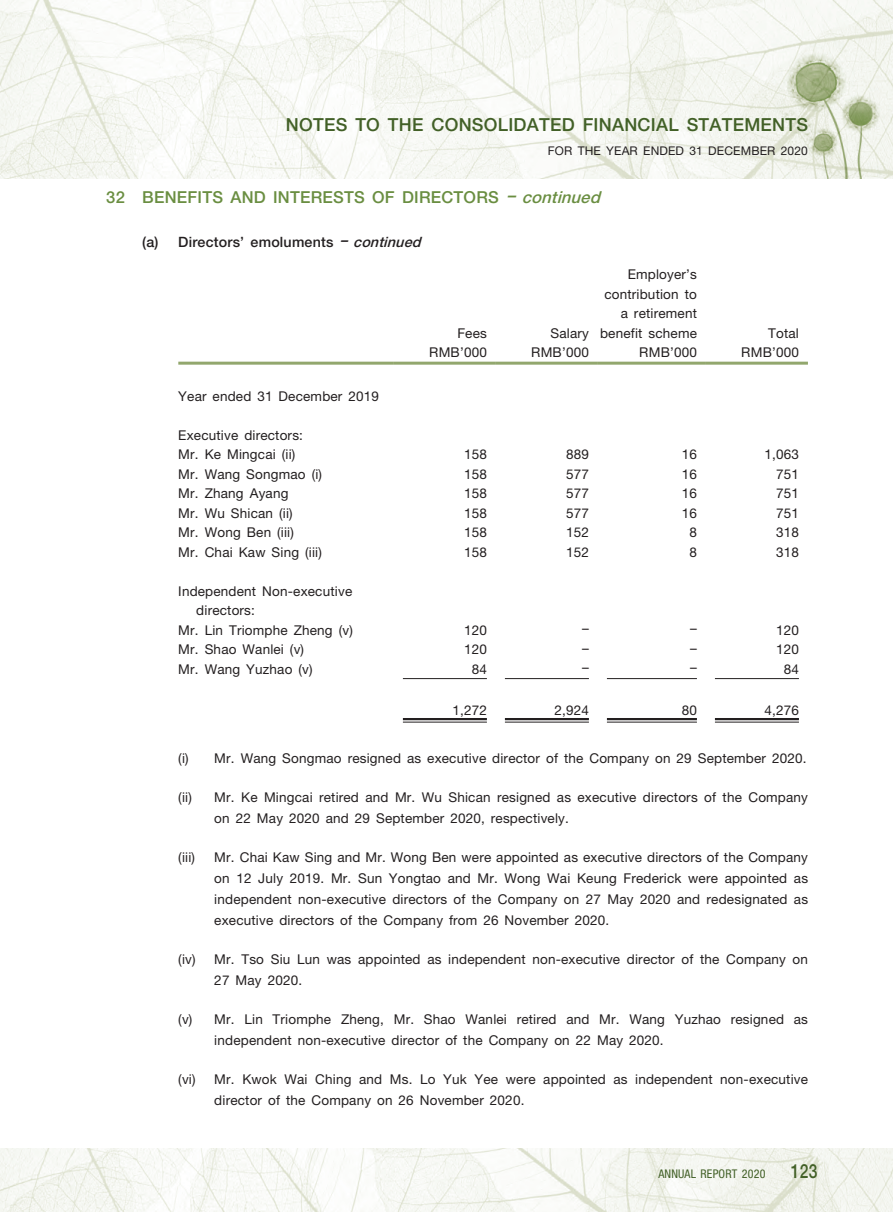
<style>
.page{position:relative;width:893px;height:1212px;background:#fff}
.page>*{position:absolute;margin:0;border:0;box-sizing:border-box;transform-origin:0 0}
.t1{font:500 19.5px "Helvetica Neue LT Std";color:#426027;scale:.8 1}
.t2{font:500 18px "Helvetica Neue LT Std";letter-spacing:.015em;color:#426027}
._03_H1{font:500 16.5px "Helvetica Neue LT Std";letter-spacing:.015em;color:#6a8e41}
._04___H2{font:500 14.25px "Helvetica Neue LT Std";letter-spacing:.015em;color:#231f20}
._09_______IN4{font:13.5px/21px "Helvetica Neue LT Std";letter-spacing:.015em;color:#231f20}
._15_Table_Stub{font:13.5px/19.5px "Helvetica Neue LT Std";letter-spacing:.015em;color:#231f20}
._01_Body_Text{font:13.5px/19.5px "Helvetica Neue LT Std";letter-spacing:.015em;color:#231f20;text-align:right}
.t3{font:12px "Helvetica Neue LT Std";letter-spacing:.015em;color:#231f20}
.t4{font:condensed 12px "Helvetica Neue LT Std";letter-spacing:.01em;color:#426027}
.s1{font-style:italic}
</style>
<div class="page">
<img style="left:0;top:1148px;width:893px;height:64px">
<img style="left:0;top:0;width:893px;height:179px">
<img style="left:742px;top:7px;width:151px;height:172px">
<hr style="left:178px;top:362px;width:216px;height:3px;background:#92a76d">
<hr style="left:394px;top:362px;width:102px;height:3px;background:#92a76d">
<hr style="left:496px;top:362px;width:102px;height:3px;background:#92a76d">
<hr style="left:598px;top:362px;width:108px;height:3px;background:#92a76d">
<hr style="left:706px;top:362px;width:102px;height:3px;background:#92a76d">
<hr style="left:403px;top:678px;width:84px;height:1px;background:#231f20">
<hr style="left:505px;top:678px;width:84px;height:1px;background:#231f20">
<hr style="left:607px;top:678px;width:90px;height:1px;background:#231f20">
<hr style="left:715px;top:678px;width:84px;height:1px;background:#231f20">
<hr style="left:403px;top:718px;width:84px;height:2px;background:#231f20">
<hr style="left:403px;top:722px;width:84px;height:1px;background:#231f20">
<hr style="left:505px;top:718px;width:84px;height:2px;background:#231f20">
<hr style="left:505px;top:722px;width:84px;height:1px;background:#231f20">
<hr style="left:607px;top:718px;width:90px;height:2px;background:#231f20">
<hr style="left:607px;top:722px;width:90px;height:1px;background:#231f20">
<hr style="left:715px;top:718px;width:84px;height:2px;background:#231f20">
<hr style="left:715px;top:722px;width:84px;height:1px;background:#231f20">
<h2 class="t2" style="left:286px;top:114px;width:523px">NOTES TO THE CONSOLIDATED FINANCIAL STATEMENTS</h2>
<p class="t3" style="left:548px;top:144px;width:262px">FOR THE YEAR ENDED 31 DECEMBER 2020</p>
<p class="_03_H1" style="left:106px;top:187px;width:500px">32 BENEFITS AND INTERESTS OF DIRECTORS <span class="s1">– continued</span></p>
<p class="_04___H2" style="left:142px;top:233px;width:284px">(a) Directors’ emoluments <span class="s1">– continued</span></p>
<p class="_01_Body_Text" style="left:457px;top:323px;width:31px">Fees</p>
<p class="_01_Body_Text" style="left:550px;top:323px;width:40px">Salary</p>
<p class="_01_Body_Text" style="left:600px;top:264px;width:98px">Employer’s contribution to a retirement benefit scheme</p>
<p class="_01_Body_Text" style="left:768px;top:323px;width:32px">Total</p>
<p class="_01_Body_Text" style="left:429px;top:342px;width:59px">RMB’000</p>
<p class="_01_Body_Text" style="left:531px;top:342px;width:59px">RMB’000</p>
<p class="_01_Body_Text" style="left:639px;top:342px;width:59px">RMB’000</p>
<p class="_01_Body_Text" style="left:741px;top:342px;width:59px">RMB’000</p>
<p class="_15_Table_Stub" style="left:178px;top:386px;width:202px">Year ended 31 December 2019</p>
<p class="_15_Table_Stub" style="left:178px;top:425px;width:126px">Executive directors:</p>
<p class="_15_Table_Stub" style="left:178px;top:444px;width:119px">Mr. Ke Mingcai (ii)</p>
<p class="_01_Body_Text" style="left:464px;top:444px;width:24px">158</p>
<p class="_01_Body_Text" style="left:566px;top:444px;width:24px">889</p>
<p class="_01_Body_Text" style="left:682px;top:444px;width:17px">16</p>
<p class="_01_Body_Text" style="left:764px;top:444px;width:36px">1,063</p>
<p class="_15_Table_Stub" style="left:178px;top:464px;width:145px">Mr. Wang Songmao (i)</p>
<p class="_01_Body_Text" style="left:464px;top:464px;width:24px">158</p>
<p class="_01_Body_Text" style="left:566px;top:464px;width:24px">577</p>
<p class="_01_Body_Text" style="left:682px;top:464px;width:17px">16</p>
<p class="_01_Body_Text" style="left:776px;top:464px;width:24px">751</p>
<p class="_15_Table_Stub" style="left:178px;top:483px;width:112px">Mr. Zhang Ayang</p>
<p class="_01_Body_Text" style="left:464px;top:483px;width:24px">158</p>
<p class="_01_Body_Text" style="left:566px;top:483px;width:24px">577</p>
<p class="_01_Body_Text" style="left:682px;top:483px;width:17px">16</p>
<p class="_01_Body_Text" style="left:776px;top:483px;width:24px">751</p>
<p class="_15_Table_Stub" style="left:178px;top:503px;width:116px">Mr. Wu Shican (ii)</p>
<p class="_01_Body_Text" style="left:464px;top:503px;width:24px">158</p>
<p class="_01_Body_Text" style="left:566px;top:503px;width:24px">577</p>
<p class="_01_Body_Text" style="left:682px;top:503px;width:17px">16</p>
<p class="_01_Body_Text" style="left:776px;top:503px;width:24px">751</p>
<p class="_15_Table_Stub" style="left:178px;top:522px;width:117px">Mr. Wong Ben (iii)</p>
<p class="_01_Body_Text" style="left:464px;top:522px;width:24px">158</p>
<p class="_01_Body_Text" style="left:566px;top:522px;width:24px">152</p>
<p class="_01_Body_Text" style="left:689px;top:522px;width:9px">8</p>
<p class="_01_Body_Text" style="left:776px;top:522px;width:24px">318</p>
<p class="_15_Table_Stub" style="left:178px;top:542px;width:145px">Mr. Chai Kaw Sing (iii)</p>
<p class="_01_Body_Text" style="left:464px;top:542px;width:24px">158</p>
<p class="_01_Body_Text" style="left:566px;top:542px;width:24px">152</p>
<p class="_01_Body_Text" style="left:689px;top:542px;width:9px">8</p>
<p class="_01_Body_Text" style="left:776px;top:542px;width:24px">318</p>
<p class="_15_Table_Stub" style="left:196px;top:581px;width:157px;text-indent:-18px">Independent Non-executive directors:</p>
<p class="_15_Table_Stub" style="left:178px;top:620px;width:176px">Mr. Lin Triomphe Zheng (v)</p>
<p class="_01_Body_Text" style="left:464px;top:620px;width:24px">120</p>
<p class="_01_Body_Text" style="left:582px;top:619px;width:8px">–</p>
<p class="_01_Body_Text" style="left:690px;top:619px;width:8px">–</p>
<p class="_01_Body_Text" style="left:776px;top:620px;width:24px">120</p>
<p class="_15_Table_Stub" style="left:178px;top:639px;width:127px">Mr. Shao Wanlei (v)</p>
<p class="_01_Body_Text" style="left:464px;top:639px;width:24px">120</p>
<p class="_01_Body_Text" style="left:582px;top:638px;width:8px">–</p>
<p class="_01_Body_Text" style="left:690px;top:638px;width:8px">–</p>
<p class="_01_Body_Text" style="left:776px;top:639px;width:24px">120</p>
<p class="_15_Table_Stub" style="left:178px;top:659px;width:136px">Mr. Wang Yuzhao (v)</p>
<p class="_01_Body_Text" style="left:472px;top:659px;width:17px">84</p>
<p class="_01_Body_Text" style="left:582px;top:658px;width:8px">–</p>
<p class="_01_Body_Text" style="left:690px;top:658px;width:8px">–</p>
<p class="_01_Body_Text" style="left:784px;top:659px;width:17px">84</p>
<p class="_01_Body_Text" style="left:452px;top:700px;width:36px">1,272</p>
<p class="_01_Body_Text" style="left:554px;top:700px;width:36px">2,924</p>
<p class="_01_Body_Text" style="left:682px;top:700px;width:17px">80</p>
<p class="_01_Body_Text" style="left:764px;top:700px;width:36px">4,276</p>
<p class="_09_______IN4" style="left:178px;top:747px;width:630px">(i) Mr. Wang Songmao resigned as executive director of the Company on 29 September 2020.</p>
<p class="_09_______IN4" style="left:178px;top:786px;width:15px">(ii)</p>
<p class="_09_______IN4" style="left:214px;top:786px;width:595px">Mr. Ke Mingcai retired and Mr. Wu Shican resigned as executive directors of the Company on 22 May 2020 and 29 September 2020, respectively.</p>
<p class="_09_______IN4" style="left:178px;top:846px;width:18px">(iii)</p>
<p class="_09_______IN4" style="left:214px;top:846px;width:595px;text-align:justify">Mr. Chai Kaw Sing and Mr. Wong Ben were appointed as executive directors of the Company on 12 July 2019. Mr. Sun Yongtao and Mr. Wong Wai Keung Frederick were appointed as independent non-executive directors of the Company on 27 May 2020 and redesignated as executive directors of the Company from 26 November 2020.</p>
<p class="_09_______IN4" style="left:178px;top:948px;width:19px">(iv)</p>
<p class="_09_______IN4" style="left:214px;top:948px;width:595px">Mr. Tso Siu Lun was appointed as independent non-executive director of the Company on<br>27 May 2020.</p>
<p class="_09_______IN4" style="left:214px;top:1008px;width:595px;text-indent:-36px">(v) Mr. Lin Triomphe Zheng, Mr. Shao Wanlei retired and Mr. Wang Yuzhao resigned as independent non-executive director of the Company on 22 May 2020.</p>
<p class="_09_______IN4" style="left:178px;top:1068px;width:19px">(vi)</p>
<p class="_09_______IN4" style="left:214px;top:1068px;width:595px">Mr. Kwok Wai Ching and Ms. Lo Yuk Yee were appointed as independent non-executive director of the Company on 26 November 2020.</p>
<p class="t4" style="left:658px;top:1167px;width:109px">ANNUAL REPORT 2020</p>
<h1 class="t1" style="left:791px;top:1159px;width:35px">123</h1>
</div>
